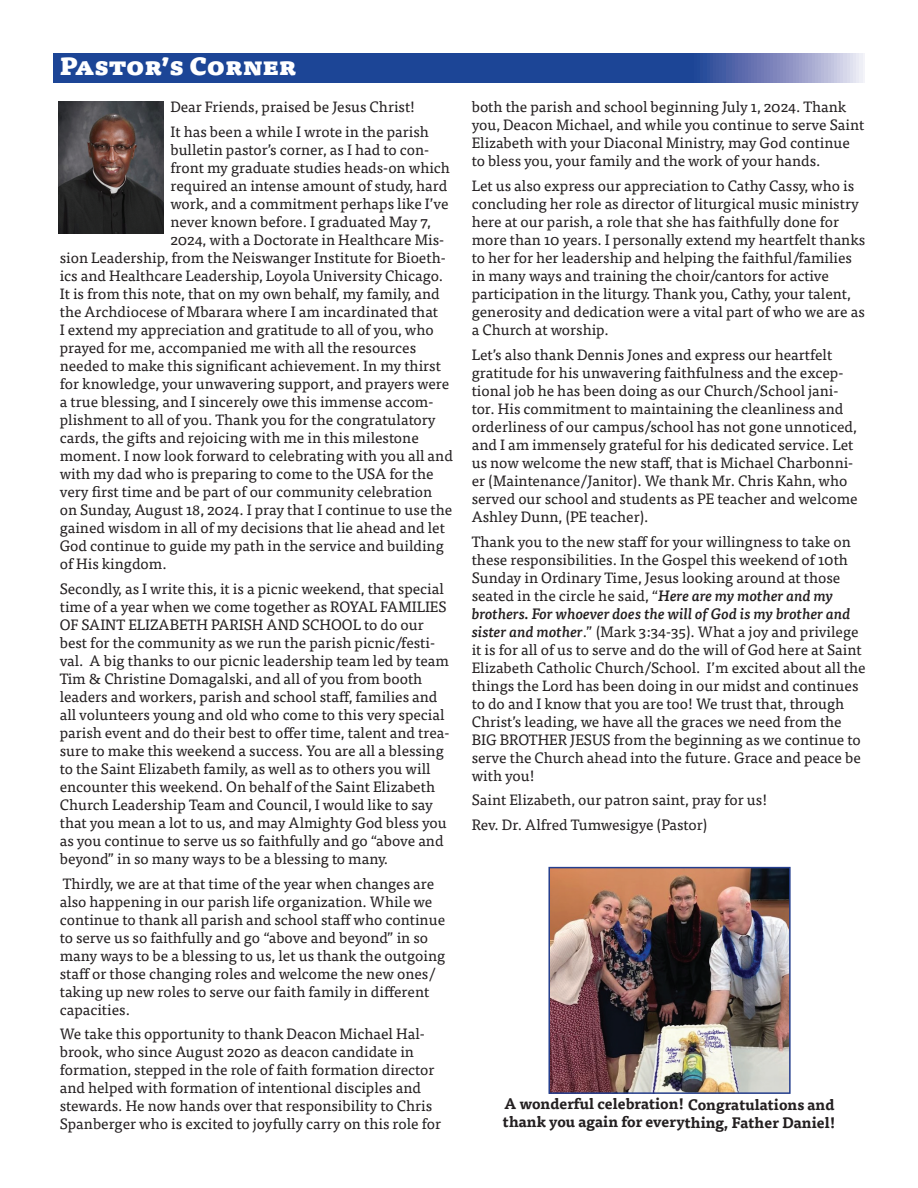
<style>
.page{position:relative;width:918px;height:1188px;background:#fff}
.page>*{position:absolute;margin:0;border:0;box-sizing:border-box;transform-origin:0 0}
.t1{font:900 24px "Tisa Pro";color:#fff}
.t2{font:15px/18px "Tisa Pro";color:#231f20}
.t3{font:700 15px/18px "Tisa Pro";letter-spacing:-.005em;color:#231f20}
.s1{font-weight:500;font-style:italic}
</style>
<div class="page">
<svg style="left:54px;top:54px;width:811px;height:28px;background:#32549f"></svg>
<img style="left:58px;top:101px;width:106px;height:132px">
<img style="left:551px;top:870px;width:237px;height:221px">
<div style="left:548px;top:867px;width:243px;height:227px;border:2px solid #253f8e"></div>
<p class="t1" style="left:60px;top:45px;width:238px">Pastor’s Corner</p>
<p class="t2" style="left:170px;top:94px;width:260px;line-height:24.8px">Dear Friends, praised be Jesus Christ!<br>It has been a while I wrote in the parish</p>
<p class="t2" style="left:170px;top:140px;width:260px">bulletin pastor’s corner, as I had to con-</p>
<p class="t2" style="left:170px;top:158px;width:281px">front my graduate studies heads-on which</p>
<p class="t2" style="left:170px;top:176px;width:278px">required an intense amount of study, hard</p>
<p class="t2" style="left:170px;top:194px;width:280px">work, and a commitment perhaps like I’ve</p>
<p class="t2" style="left:170px;top:212px;width:262px">never known before. I graduated May 7,</p>
<p class="t2" style="left:170px;top:230px;width:275px">2024, with a Doctorate in Healthcare Mis-</p>
<p class="t2" style="left:60px;top:248px;width:388px">sion Leadership, from the Neiswanger Institute for Bioeth-</p>
<p class="t2" style="left:60px;top:266px;width:385px">ics and Healthcare Leadership, Loyola University Chicago.</p>
<p class="t2" style="left:60px;top:284px;width:381px">It is from this note, that on my own behalf, my family, and</p>
<p class="t2" style="left:60px;top:302px;width:380px">the Archdiocese of Mbarara where I am incardinated that</p>
<p class="t2" style="left:60px;top:320px;width:376px">I extend my appreciation and gratitude to all of you, who</p>
<p class="t2" style="left:60px;top:338px;width:358px">prayed for me, accompanied me with all the resources</p>
<p class="t2" style="left:60px;top:356px;width:383px">needed to make this significant achievement. In my thirst</p>
<p class="t2" style="left:60px;top:374px;width:391px">for knowledge, your unwavering support, and prayers were</p>
<p class="t2" style="left:60px;top:392px;width:375px">a true blessing, and I sincerely owe this immense accom-</p>
<p class="t2" style="left:60px;top:410px;width:377px">plishment to all of you. Thank you for the congratulatory</p>
<p class="t2" style="left:60px;top:428px;width:361px">cards, the gifts and rejoicing with me in this milestone</p>
<p class="t2" style="left:60px;top:446px;width:395px">moment. I now look forward to celebrating with you all and</p>
<p class="t2" style="left:60px;top:464px;width:375px">with my dad who is preparing to come to the USA for the</p>
<p class="t2" style="left:60px;top:482px;width:374px">very first time and be part of our community celebration</p>
<p class="t2" style="left:60px;top:500px;width:394px">on Sunday, August 18, 2024. I pray that I continue to use the</p>
<p class="t2" style="left:60px;top:518px;width:387px">gained wisdom in all of my decisions that lie ahead and let</p>
<p class="t2" style="left:60px;top:536px;width:386px">God continue to guide my path in the service and building</p>
<p class="t2" style="left:60px;top:554px;width:109px">of His kingdom.</p>
<p class="t2" style="left:60px;top:579px;width:391px">Secondly, as I write this, it is a picnic weekend, that special time of a year when we come together as ROYAL FAMILIES OF SAINT ELIZABETH PARISH AND SCHOOL to do our best for the community as we run the parish picnic/festi&shy;val. A big thanks to our picnic leadership team led by team Tim &amp; Christine Domagalski, and all of you from booth leaders and workers, parish and school staff, families and all volunteers young and old who come to this very special parish event and do their best to offer time, talent and trea&shy;sure to make this weekend a success. You are all a blessing to the Saint Elizabeth family, as well as to others you will encounter this weekend. On behalf of the Saint Elizabeth Church Leadership Team and Council, I would like to say that you mean a lot to us, and may Almighty God bless you as you continue to serve us so faithfully and go “above and beyond” in so many ways to be a blessing to many.</p>
<p class="t2" style="left:60px;top:873px;width:387px">Thirdly, we are at that time of the year when changes are also happening in our parish life organization. While we continue to thank all parish and school staff who continue to serve us so faithfully and go “above and beyond” in so many ways to be a blessing to us, let us thank the outgoing staff or those changing roles and welcome the new ones/ taking up new roles to serve our faith family in different capacities.</p>
<p class="t2" style="left:60px;top:1024px;width:383px">We take this opportunity to thank Deacon Michael Hal&shy;brook, who since August 2020 as deacon candidate in formation, stepped in the role of faith formation director and helped with formation of intentional disciples and stewards. He now hands over that responsibility to Chris Spanberger who is excited to joyfully carry on this role for</p>
<p class="t2" style="left:472px;top:97px;width:394px">both the parish and school beginning July 1, 2024. Thank you, Deacon Michael, and while you continue to serve Saint Elizabeth with your Diaconal Ministry, may God continue to bless you, your family and the work of your hands.</p>
<p class="t2" style="left:472px;top:176px;width:395px">Let us also express our appreciation to Cathy Cassy, who is concluding her role as director of liturgical music ministry here at our parish, a role that she has faithfully done for more than 10 years. I personally extend my heartfelt thanks to her for her leadership and helping the faithful/families in many ways and training the choir/cantors for active participation in the liturgy. Thank you, Cathy, your talent, generosity and dedication were a vital part of who we are as a Church at worship.</p>
<p class="t2" style="left:472px;top:345px;width:387px">Let’s also thank Dennis Jones and express our heartfelt gratitude for his unwavering faithfulness and the excep&shy;tional job he has been doing as our Church/School jani&shy;tor. His commitment to maintaining the cleanliness and orderliness of our campus/school has not gone unnoticed, and I am immensely grateful for his dedicated service. Let us now welcome the new staff, that is Michael Charbonni&shy;er (Maintenance/Janitor). We thank Mr. Chris Kahn, who served our school and students as PE teacher and welcome Ashley Dunn, (PE teacher).</p>
<p class="t2" style="left:472px;top:531px;width:395px">Thank you to the new staff for your willingness to take on these responsibilities. In the Gospel this weekend of 10th Sunday in Ordinary Time, Jesus looking around at those seated in the circle he said, “<span class="s1">Here are my mother and my brothers. For whoever does the will of God is my brother and sister and mother</span>.” (Mark 3:34-35). What a joy and privilege it is for all of us to serve and do the will of God here at Saint Elizabeth Catholic Church/School. I’m excited about all the things the Lord has been doing in our midst and continues to do and I know that you are too! We trust that, through Christ’s leading, we have all the graces we need from the BIG BROTHER JESUS from the beginning as we continue to serve the Church ahead into the future. Grace and peace be with you!</p>
<p class="t2" style="left:472px;top:787px;width:297px;line-height:24.8px">Saint Elizabeth, our patron saint, pray for us!<br>Rev. Dr. Alfred Tumwesigye (Pastor)</p>
<p class="t3" style="left:503px;top:1094px;width:334px">A wonderful celebration! Congratulations and thank you again for everything, Father Daniel!</p>
</div>
